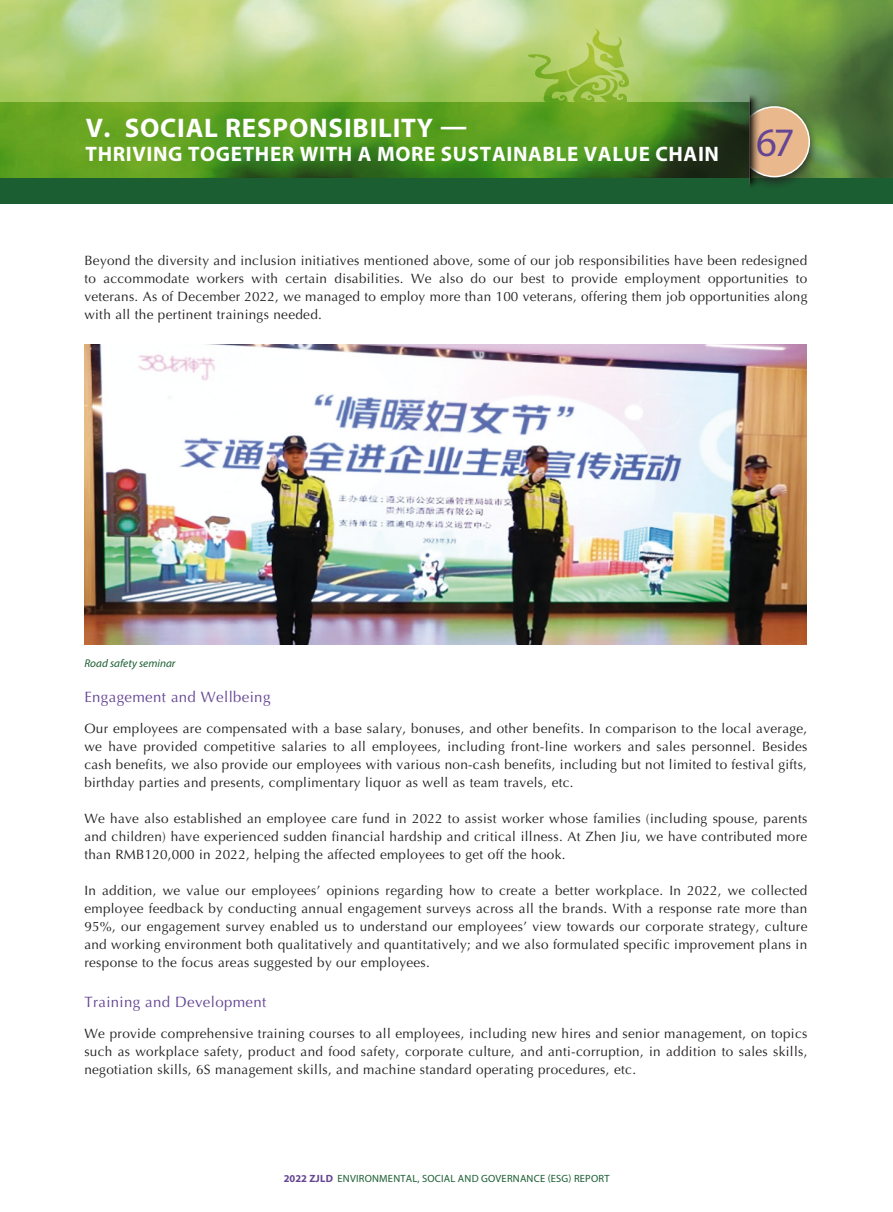
<style>
.page{position:relative;width:893px;height:1212px;background:#fff}
.page>*{position:absolute;margin:0;border:0;box-sizing:border-box;transform-origin:0 0}
.t1{font:40.5px "Myriad Pro";color:#654594}
.t2{font:700 27px "Myriad Pro";letter-spacing:.03em;color:#fff}
.t3{font:700 21px "Myriad Pro";letter-spacing:.03em;color:#fff}
.t4{font:15px "Optima";letter-spacing:.025em;color:#654594}
.t5{font:13.5px/18px "Optima";letter-spacing:.025em;color:#221f20;text-align:justify}
.t6{font:italic 11.25px "Myriad Pro";color:#1b5e32}
.t7{font:10.5px "Myriad Pro";letter-spacing:.02em;color:#1b5e32}
.s1{font-weight:700;color:#654594}
</style>
<div class="page">
<img style="left:0;top:0;width:893px;height:178px">
<svg style="left:1px;top:102px;width:732px;height:76px;background:#52921f"></svg>
<hr style="left:0;top:102px;width:1px;height:102px;background:#221f20">
<div style="left:0;top:178px;width:893px;height:26px;background:#1b5e32"></div>
<div style="left:742px;top:102px;width:76px;height:88px;background:#221f20;opacity:.75"></div>
<svg style="left:782px;top:106px;width:28px;height:71px;background:#c1aa7e"></svg>
<img style="left:733px;top:90px;width:49px;height:100px">
<svg style="left:526px;top:28px;width:103px;height:74px;background:#a9c85a"></svg>
<img style="left:84px;top:345px;width:723px;height:300px">
<h2 class="t2" style="left:86px;top:110px;width:383px">V. SOCIAL RESPONSIBILITY —</h2>
<h3 class="t3" style="left:86px;top:140px;width:635px">THRIVING TOGETHER WITH A MORE SUSTAINABLE VALUE CHAIN</h3>
<h1 class="t1" style="left:756px;top:117px;width:40px">67</h1>
<p class="t5" style="left:84px;top:252px;width:724px">Beyond the diversity and inclusion initiatives mentioned above, some of our job responsibilities have been redesigned to accommodate workers with certain disabilities. We also do our best to provide employment opportunities to veterans. As of December 2022, we managed to employ more than 100 veterans, offering them job opportunities along with all the pertinent trainings needed.</p>
<p class="t6" style="left:84px;top:656px;width:93px">Road safety seminar</p>
<p class="t4" style="left:84px;top:688px;width:188px">Engagement and Wellbeing</p>
<p class="t5" style="left:84px;top:719px;width:724px">Our employees are compensated with a base salary, bonuses, and other benefits. In comparison to the local average, we have provided competitive salaries to all employees, including front-line workers and sales personnel. Besides cash benefits, we also provide our employees with various non-cash benefits, including but not limited to festival gifts, birthday parties and presents, complimentary liquor as well as team travels, etc.</p>
<p class="t5" style="left:84px;top:809px;width:724px">We have also established an employee care fund in 2022 to assist worker whose families (including spouse, parents and children) have experienced sudden financial hardship and critical illness. At Zhen Jiu, we have contributed more than RMB120,000 in 2022, helping the affected employees to get off the hook.</p>
<p class="t5" style="left:84px;top:881px;width:724px">In addition, we value our employees’ opinions regarding how to create a better workplace. In 2022, we collected employee feedback by conducting annual engagement surveys across all the brands. With a response rate more than 95%, our engagement survey enabled us to understand our employees’ view towards our corporate strategy, culture and working environment both qualitatively and quantitatively; and we also formulated specific improvement plans in response to the focus areas suggested by our employees.</p>
<p class="t4" style="left:84px;top:993px;width:183px">Training and Development</p>
<p class="t5" style="left:84px;top:1024px;width:724px">We provide comprehensive training courses to all employees, including new hires and senior management, on topics such as workplace safety, product and food safety, corporate culture, and anti-corruption, in addition to sales skills, negotiation skills, 6S management skills, and machine standard operating procedures, etc.</p>
<p class="t7" style="left:284px;top:1172px;width:327px"><span class="s1">2022 ZJLD</span> ENVIRONMENTAL, SOCIAL AND GOVERNANCE (ESG) REPORT</p>
</div>
